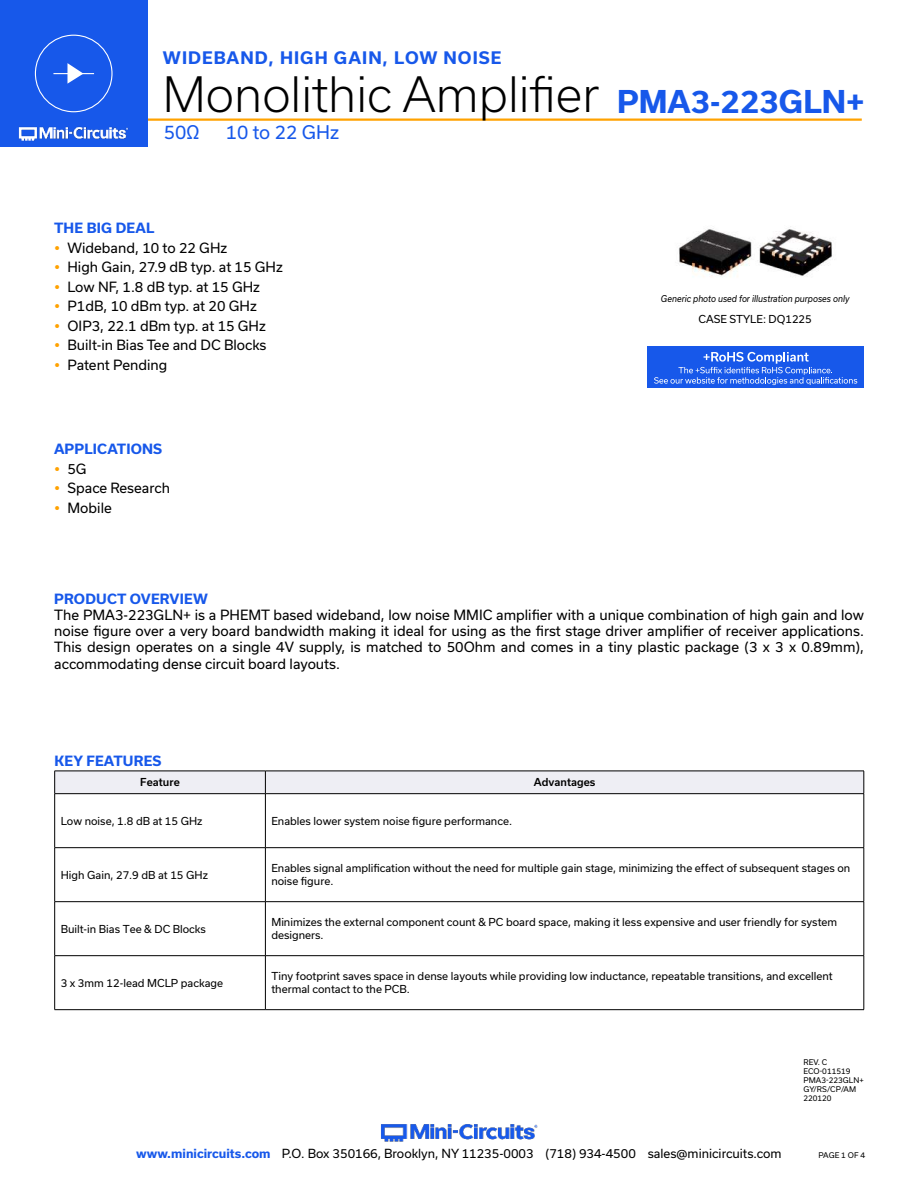
<style>
.page{position:relative;width:918px;height:1188px;background:#fff}
.page>*{position:absolute;margin:0;border:0;box-sizing:border-box;transform-origin:0 0}
.t1{font:300 46.5px "Usual";color:#000}
.t2{font:700 30px "Usual";color:#1758ea}
.t3{font:18px "Usual";color:#1758ea}
.t4{font:700 16.5px "Usual";letter-spacing:.065em;color:#1758ea}
.t5{font:13.5px/19.5px "Usual";color:#000}
.t6{font:700 13.5px "Usual";letter-spacing:.015em;color:#1758ea}
.t7{font:12px "Usual";color:#000}
.t8{font:10.5px/12.6px "Usual";color:#000}
.t9{font:500 10.5px "Usual";color:#000}
.t10{font:italic 9px "Usual";color:#000;scale:.9 1}
.t11{font:7.5px/9px "Usual";color:#000}
.s1{font-weight:700;color:#1758ea}
</style>
<div class="page">
<img style="left:381px;top:1124px;width:157px;height:18px">
<hr style="left:129px;top:118px;width:733px;height:3px;background:#ffa200">
<div style="left:0;top:0;width:147px;height:147px;background:#1758ea"></div>
<hr style="left:917px;top:0;width:1px;height:147px;background:#1758ea">
<img style="left:18px;top:126px;width:111px;height:15px">
<div style="left:35px;top:35px;width:77px;height:77px;border:1px solid #fff;border-radius:50%"></div>
<hr style="left:53px;top:73px;width:41px;height:1px;background:#fff">
<svg style="left:67px;top:63px;width:16px;height:21px"></svg>
<div style="left:54px;top:771px;width:811px;height:23px;background:#eeeef4"></div>
<hr style="left:54px;top:793px;width:211px;height:1px;background:#000">
<hr style="left:54px;top:794px;width:1px;height:53px;background:#000">
<hr style="left:265px;top:793px;width:599px;height:1px;background:#000">
<hr style="left:265px;top:794px;width:1px;height:53px;background:#000">
<hr style="left:864px;top:794px;width:1px;height:53px;background:#000">
<hr style="left:54px;top:847px;width:211px;height:1px;background:#000">
<hr style="left:54px;top:848px;width:1px;height:53px;background:#000">
<hr style="left:265px;top:847px;width:599px;height:1px;background:#000">
<hr style="left:265px;top:848px;width:1px;height:53px;background:#000">
<hr style="left:864px;top:848px;width:1px;height:53px;background:#000">
<hr style="left:54px;top:901px;width:211px;height:1px;background:#000">
<hr style="left:54px;top:902px;width:1px;height:53px;background:#000">
<hr style="left:265px;top:901px;width:599px;height:1px;background:#000">
<hr style="left:265px;top:902px;width:1px;height:53px;background:#000">
<hr style="left:864px;top:902px;width:1px;height:53px;background:#000">
<hr style="left:54px;top:955px;width:211px;height:1px;background:#000">
<hr style="left:54px;top:956px;width:1px;height:53px;background:#000">
<hr style="left:265px;top:955px;width:599px;height:1px;background:#000">
<hr style="left:265px;top:956px;width:1px;height:53px;background:#000">
<hr style="left:864px;top:956px;width:1px;height:53px;background:#000">
<hr style="left:54px;top:1009px;width:211px;height:1px;background:#000">
<hr style="left:265px;top:1009px;width:599px;height:1px;background:#000">
<img style="left:679px;top:226px;width:153px;height:51px">
<div style="left:648px;top:346px;width:216px;height:42px;background:#1758ea"></div>
<svg style="left:654px;top:352px;width:203px;height:33px"></svg>
<p class="t4" style="left:163px;top:51px;width:340px">WIDEBAND, HIGH GAIN, LOW NOISE</p>
<h1 class="t1" style="left:163px;top:76px;width:438px">Monolithic Amplifier</h1>
<h3 class="t3" style="left:164px;top:125px;width:37px">50Ω</h3>
<h3 class="t3" style="left:226px;top:125px;width:115px">10 to 22 GHz</h3>
<h2 class="t2" style="left:617px;top:90px;width:249px">PMA3-223GLN+</h2>
<p class="t6" style="left:54px;top:223px;width:102px">THE BIG DEAL</p>
<p class="t5" style="left:68px;top:239px;width:217px">Wideband, 10 to 22 GHz<br>High Gain, 27.9 dB typ. at 15 GHz<br>Low NF, 1.8 dB typ. at 15 GHz<br>P1dB, 10 dBm typ. at 20 GHz<br>OIP3, 22.1 dBm typ. at 15 GHz<br>Built-in Bias Tee and DC Blocks<br>Patent Pending</p>
<p class="t6" style="left:54px;top:444px;width:110px">APPLICATIONS</p>
<p class="t5" style="left:68px;top:460px;width:104px">5G<br>Space Research<br>Mobile</p>
<p class="t10" style="left:661px;top:295px;width:211px">Generic photo used for illustration purposes only</p>
<p class="t8" style="left:699px;top:314px;width:115px">CASE STYLE: DQ1225</p>
<p class="t6" style="left:54px;top:593px;width:155px">PRODUCT OVERVIEW</p>
<p class="t5" style="left:54px;top:608px;width:811px;line-height:16.2px;text-align:justify">The PMA3-223GLN+ is a PHEMT based wideband, low noise MMIC amplifier with a unique combination of high gain and low noise figure over a very board bandwidth making it ideal for using as the first stage driver amplifier of receiver applications.<br>This design operates on a single 4V supply, is matched to 50Ohm and comes in a tiny plastic package (3 x 3 x 0.89mm), accommodating dense circuit board layouts.</p>
<p class="t6" style="left:54px;top:755px;width:108px">KEY FEATURES</p>
<p class="t9" style="left:140px;top:778px;width:41px">Feature</p>
<p class="t9" style="left:534px;top:778px;width:63px">Advantages</p>
<p class="t8" style="left:61px;top:815px;width:143px">Low noise, 1.8 dB at 15 GHz</p>
<p class="t8" style="left:271px;top:815px;width:242px">Enables lower system noise figure performance.</p>
<p class="t8" style="left:61px;top:869px;width:149px">High Gain, 27.9 dB at 15 GHz</p>
<p class="t8" style="left:271px;top:863px;width:580px">Enables signal amplification without the need for multiple gain stage, minimizing the effect of subsequent stages on noise figure.</p>
<p class="t8" style="left:61px;top:923px;width:147px">Built-in Bias Tee &amp; DC Blocks</p>
<p class="t8" style="left:271px;top:917px;width:567px">Minimizes the external component count &amp; PC board space, making it less expensive and user friendly for system designers.</p>
<p class="t8" style="left:61px;top:977px;width:164px">3 x 3mm 12-lead MCLP package</p>
<p class="t8" style="left:271px;top:971px;width:563px">Tiny footprint saves space in dense layouts while providing low inductance, repeatable transitions, and excellent thermal contact to the PCB.</p>
<p class="t11" style="left:803px;top:1058px;width:62px">REV. C<br>ECO-011519<br>PMA3-223GLN+<br>GY/RS/CP/AM<br>220120</p>
<p class="t7" style="left:136px;top:1148px;width:647px"><span class="s1">www.minicircuits.com</span> P.O. Box 350166, Brooklyn, NY 11235-0003 (718) 934-4500 sales@minicircuits.com</p>
<p class="t11" style="left:819px;top:1151px;width:48px">PAGE 1 OF 4</p>
</div>
